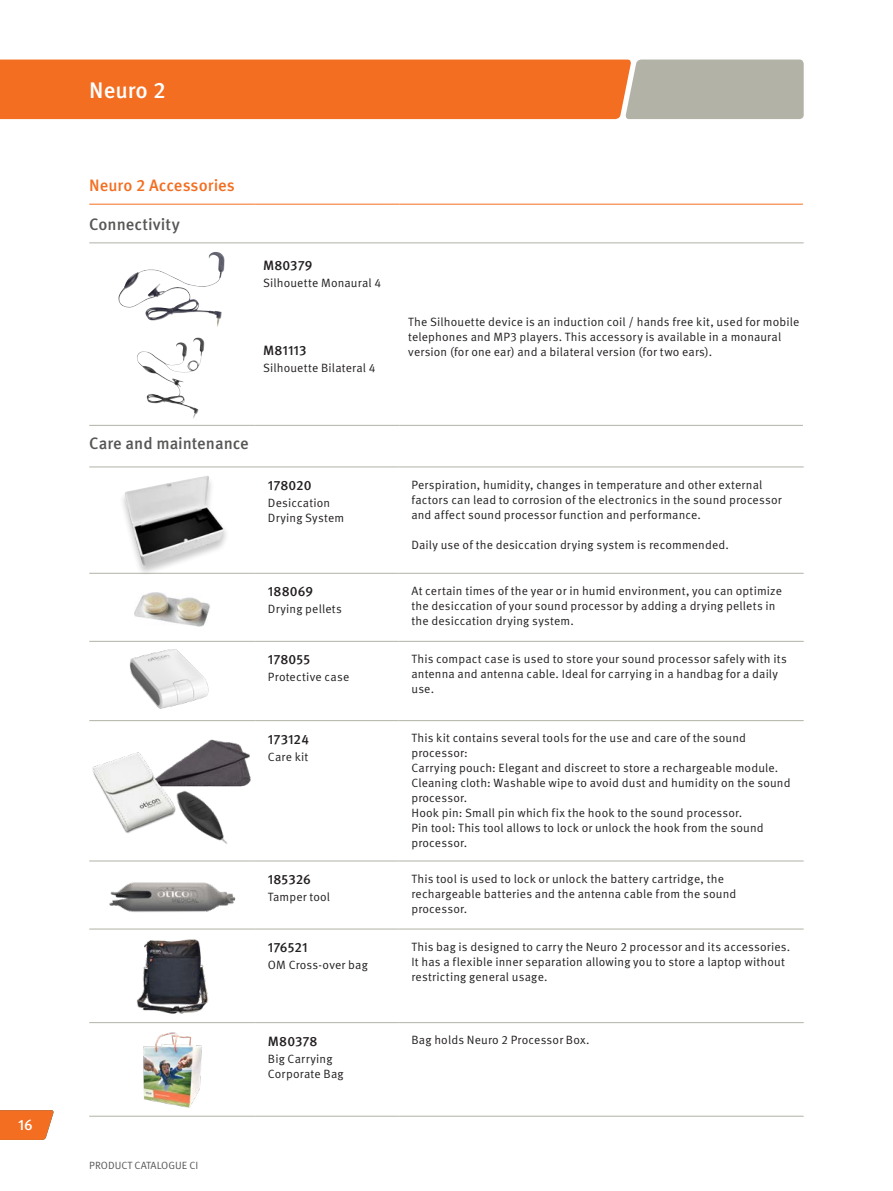
<style>
.page{position:relative;width:893px;height:1191px;background:#fff}
.page>*{position:absolute;margin:0;border:0;box-sizing:border-box;transform-origin:0 0}
.t1{font:500 22.5px "Meta Pro OM";color:#fff}
.t2{font:500 16.5px "Meta Pro OM";letter-spacing:-.005em;color:#575855}
.t3{font:500 16.5px "Meta Pro OM";color:#f36e21}
.t4{font:500 15px "Meta Pro OM";color:#fff}
.t5{font:500 13.5px "Meta Pro OM";letter-spacing:.005em;color:#231f20}
.t6{font:12px/15px "Meta Pro OM";letter-spacing:.01em;color:#231f20}
.t7{font:10.5px "Meta Pro OM";color:#575855}
</style>
<div class="page">
<svg style="left:0;top:60px;width:804px;height:59px;background:#e57d3f"></svg>
<svg style="left:0;top:1110px;width:54px;height:30px;background:#f17933"></svg>
<hr style="left:89px;top:204px;width:166px;height:1px;background:#f36e21">
<hr style="left:255px;top:204px;width:145px;height:1px;background:#f36e21">
<hr style="left:400px;top:204px;width:403px;height:1px;background:#f36e21">
<hr style="left:400px;top:425px;width:403px;height:1px;background:#b2b2a7">
<hr style="left:89px;top:425px;width:166px;height:1px;background:#b2b2a7">
<hr style="left:255px;top:425px;width:145px;height:1px;background:#b2b2a7">
<hr style="left:89px;top:242px;width:715px;height:1px;background:#b2b2a7">
<img style="left:118px;top:254px;width:103px;height:66px">
<img style="left:165px;top:338px;width:36px;height:34px">
<hr style="left:89px;top:573px;width:166px;height:1px;background:#b2b2a7">
<hr style="left:255px;top:573px;width:144px;height:1px;background:#b2b2a7">
<hr style="left:399px;top:573px;width:405px;height:1px;background:#b2b2a7">
<hr style="left:89px;top:641px;width:166px;height:1px;background:#b2b2a7">
<hr style="left:255px;top:641px;width:144px;height:1px;background:#b2b2a7">
<hr style="left:399px;top:641px;width:405px;height:1px;background:#b2b2a7">
<hr style="left:89px;top:720px;width:166px;height:1px;background:#b2b2a7">
<hr style="left:255px;top:720px;width:144px;height:1px;background:#b2b2a7">
<hr style="left:399px;top:720px;width:405px;height:1px;background:#b2b2a7">
<hr style="left:89px;top:860px;width:166px;height:1px;background:#b2b2a7">
<hr style="left:255px;top:860px;width:144px;height:1px;background:#b2b2a7">
<hr style="left:399px;top:860px;width:405px;height:1px;background:#b2b2a7">
<hr style="left:89px;top:928px;width:166px;height:1px;background:#b2b2a7">
<hr style="left:255px;top:928px;width:144px;height:1px;background:#b2b2a7">
<hr style="left:399px;top:928px;width:405px;height:1px;background:#b2b2a7">
<hr style="left:89px;top:1022px;width:166px;height:1px;background:#b2b2a7">
<hr style="left:255px;top:1022px;width:144px;height:1px;background:#b2b2a7">
<hr style="left:399px;top:1022px;width:405px;height:1px;background:#b2b2a7">
<hr style="left:89px;top:1115px;width:166px;height:1px;background:#b2b2a7">
<hr style="left:255px;top:1115px;width:144px;height:1px;background:#b2b2a7">
<hr style="left:399px;top:1115px;width:405px;height:1px;background:#b2b2a7">
<hr style="left:89px;top:466px;width:166px;height:1px;background:#b2b2a7">
<hr style="left:255px;top:466px;width:144px;height:1px;background:#b2b2a7">
<hr style="left:399px;top:466px;width:405px;height:1px;background:#b2b2a7">
<div style="left:118px;top:475px;width:112px;height:102px;background:#231f20;opacity:.25"></div>
<img style="left:124px;top:475px;width:101px;height:90px">
<img style="left:134px;top:592px;width:76px;height:34px">
<img style="left:129px;top:649px;width:80px;height:60px">
<img style="left:180px;top:739px;width:71px;height:48px">
<img style="left:92px;top:752px;width:88px;height:81px">
<img style="left:173px;top:789px;width:54px;height:55px">
<img style="left:109px;top:882px;width:127px;height:30px">
<img style="left:136px;top:939px;width:72px;height:75px">
<img style="left:143px;top:1032px;width:59px;height:76px">
<p class="t4" style="left:18px;top:1115px;width:16px">16</p>
<h1 class="t1" style="left:89px;top:76px;width:78px">Neuro 2</h1>
<h2 class="t3" style="left:89px;top:175px;width:147px">Neuro 2 Accessories</h2>
<h2 class="t2" style="left:89px;top:214px;width:92px">Connectivity</h2>
<p class="t5" style="left:263px;top:256px;width:51px">M80379</p>
<p class="t6" style="left:263px;top:275px;width:120px">Silhouette Monaural 4</p>
<p class="t6" style="left:408px;top:314px;width:393px">The Silhouette device is an induction coil / hands free kit, used for mobile telephones and MP3 players. This accessory is available in a monaural</p>
<p class="t5" style="left:263px;top:342px;width:45px">M81113</p>
<p class="t6" style="left:408px;top:344px;width:305px">version (for one ear) and a bilateral version (for two ears).</p>
<p class="t6" style="left:263px;top:360px;width:114px">Silhouette Bilateral 4</p>
<h2 class="t2" style="left:89px;top:433px;width:161px">Care and maintenance</h2>
<p class="t5" style="left:268px;top:477px;width:45px">178020</p>
<p class="t6" style="left:268px;top:495px;width:78px">Desiccation<br>Drying System</p>
<p class="t5" style="left:268px;top:583px;width:47px">188069</p>
<p class="t6" style="left:268px;top:602px;width:76px">Drying pellets</p>
<p class="t5" style="left:268px;top:651px;width:44px">178055</p>
<p class="t6" style="left:268px;top:670px;width:83px">Protective case</p>
<p class="t5" style="left:268px;top:730px;width:43px">173124</p>
<p class="t6" style="left:268px;top:749px;width:42px">Care kit</p>
<p class="t5" style="left:268px;top:871px;width:45px">185326</p>
<p class="t6" style="left:268px;top:889px;width:64px">Tamper tool</p>
<p class="t5" style="left:268px;top:939px;width:41px">176521</p>
<p class="t6" style="left:268px;top:957px;width:101px">OM Cross-over bag</p>
<p class="t5" style="left:268px;top:1032px;width:51px">M80378</p>
<p class="t6" style="left:268px;top:1051px;width:77px;line-height:15.6px">Big Carrying<br>Corporate Bag</p>
<p class="t6" style="left:411px;top:477px;width:372px">Perspiration, humidity, changes in temperature and other external factors can lead to corrosion of the electronics in the sound processor and affect sound processor function and performance.</p>
<p class="t6" style="left:411px;top:537px;width:319px">Daily use of the desiccation drying system is recommended.</p>
<p class="t6" style="left:411px;top:583px;width:372px">At certain times of the year or in humid environment, you can optimize the desiccation of your sound processor by adding a drying pellets in the desiccation drying system.</p>
<p class="t6" style="left:411px;top:651px;width:377px">This compact case is used to store your sound processor safely with its antenna and antenna cable. Ideal for carrying in a handbag for a daily use.</p>
<p class="t6" style="left:411px;top:731px;width:381px">This kit contains several tools for the use and care of the sound processor:<br>Carrying pouch: Elegant and discreet to store a rechargeable module.<br>Cleaning cloth: Washable wipe to avoid dust and humidity on the sound processor.<br>Hook pin: Small pin which fix the hook to the sound processor.<br>Pin tool: This tool allows to lock or unlock the hook from the sound processor.</p>
<p class="t6" style="left:411px;top:871px;width:326px">This tool is used to lock or unlock the battery cartridge, the rechargeable batteries and the antenna cable from the sound processor.</p>
<p class="t6" style="left:411px;top:939px;width:380px">This bag is designed to carry the Neuro 2 processor and its accessories.<br>It has a flexible inner separation allowing you to store a laptop without restricting general usage.</p>
<p class="t6" style="left:411px;top:1033px;width:180px">Bag holds Neuro 2 Processor Box.</p>
<p class="t7" style="left:89px;top:1159px;width:111px">PRODUCT CATALOGUE CI</p>
</div>
